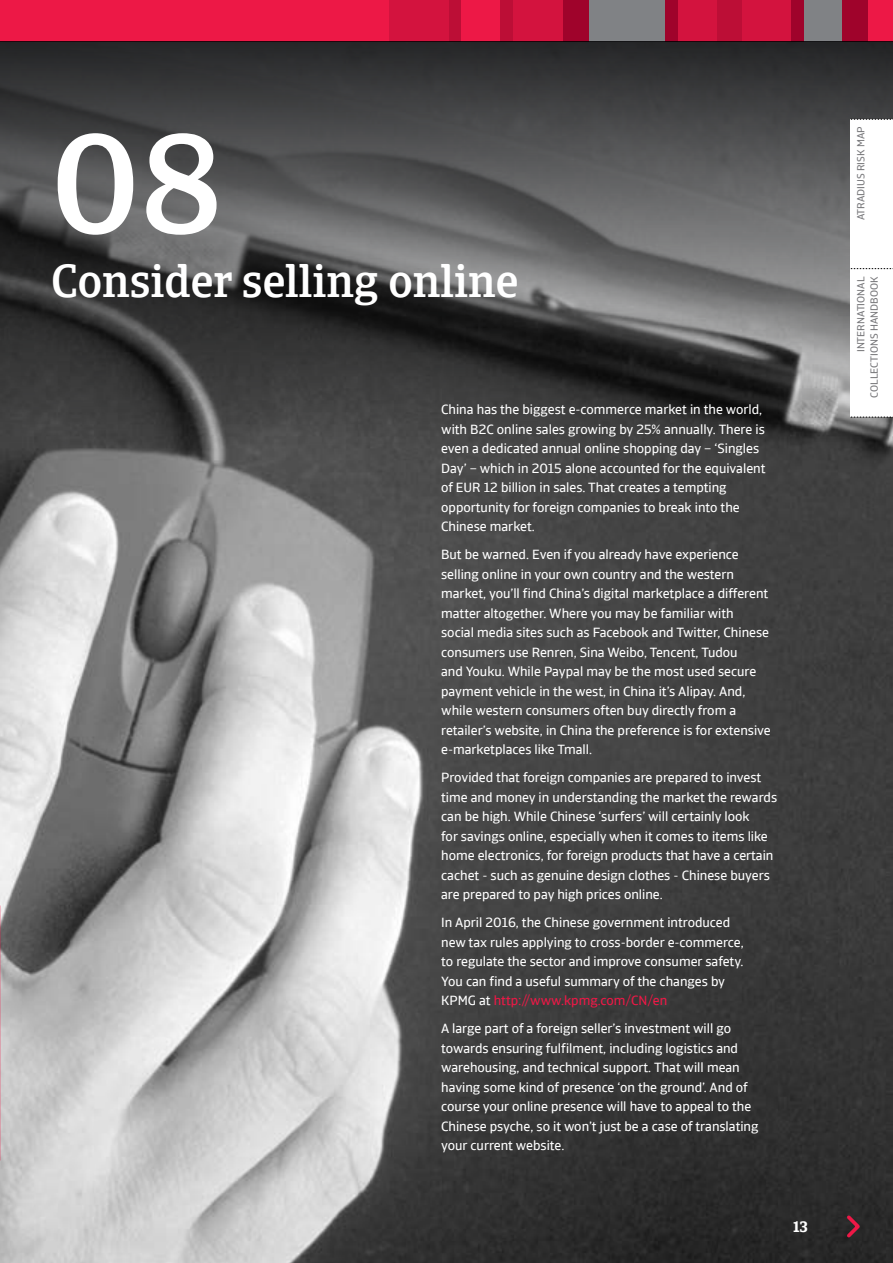
<style>
.page{position:relative;width:893px;height:1263px;background:#fff}
.page>*{position:absolute;margin:0;border:0;box-sizing:border-box;transform-origin:0 0}
.t1{font:500 141px "Catalana";color:#fff}
.t2{font:500 45px "Catalana";color:#fff}
.t3{font:700 15px "Catalana";color:#fff}
.t4{font:13.5px/19.5px "Catalana Sans";color:#fff}
.t5{font:10.5px/13.5px "Catalana Sans";color:#77777a;text-align:right}
.s1{color:#ed1846}
</style>
<div class="page">
<div style="left:0;top:0;width:893px;height:43px;background:#ed1846"></div>
<div style="left:449px;top:0;width:12px;height:43px;background:#bc0e36"></div>
<div style="left:389px;top:0;width:60px;height:43px;background:#d3133e"></div>
<div style="left:512px;top:0;width:51px;height:43px;background:#d3133e"></div>
<div style="left:742px;top:0;width:49px;height:43px;background:#d3133e"></div>
<div style="left:563px;top:0;width:26px;height:43px;background:#9f032b"></div>
<div style="left:716px;top:0;width:26px;height:43px;background:#bc0e36"></div>
<div style="left:842px;top:0;width:25px;height:43px;background:#9f032b"></div>
<div style="left:500px;top:0;width:12px;height:43px;background:#bc0e36"></div>
<div style="left:589px;top:0;width:76px;height:43px;background:#808285"></div>
<div style="left:665px;top:0;width:13px;height:43px;background:#9f032b"></div>
<div style="left:678px;top:0;width:38px;height:43px;background:#d3133e"></div>
<div style="left:804px;top:0;width:38px;height:43px;background:#808285"></div>
<div style="left:791px;top:0;width:13px;height:43px;background:#9f032b"></div>
<img style="left:1px;top:597px;width:892px;height:666px">
<hr style="left:0;top:41px;width:1px;height:1222px;background:#1e1f21">
<svg style="left:0;top:41px;width:893px;height:556px;background:#515152"></svg>
<div style="left:851px;top:119px;width:42px;height:298px;background:#fff"></div>
<svg style="left:851px;top:417px;width:42px;height:1px"></svg>
<svg style="left:851px;top:268px;width:42px;height:1px"></svg>
<svg style="left:851px;top:119px;width:42px;height:1px"></svg>
<svg style="left:844px;top:1212px;width:19px;height:29px"></svg>
<h1 class="t1" style="left:51px;top:99px;width:173px">08</h1>
<h2 class="t2" style="left:51px;top:254px;width:469px">Consider selling online</h2>
<p class="t4" style="left:441px;top:400px;width:326px">China has the biggest e-commerce market in the world, with B2C online sales growing by 25% annually. There is even a dedicated annual online shopping day – ‘Singles Day’ – which in 2015 alone accounted for the equivalent of EUR 12 billion in sales. That creates a tempting opportunity for foreign companies to break into the Chinese market.</p>
<p class="t4" style="left:441px;top:545px;width:331px">But be warned. Even if you already have experience selling online in your own country and the western market, you’ll find China’s digital marketplace a different matter altogether. Where you may be familiar with<br>social media sites such as Facebook and Twitter, Chinese consumers use Renren, Sina Weibo, Tencent, Tudou<br>and Youku. While Paypal may be the most used secure payment vehicle in the west, in China it’s Alipay. And, while western consumers often buy directly from a retailer’s website, in China the preference is for extensive e-marketplaces like Tmall.</p>
<p class="t4" style="left:441px;top:768px;width:337px">Provided that foreign companies are prepared to invest time and money in understanding the market the rewards can be high. While Chinese ‘surfers’ will certainly look<br>for savings online, especially when it comes to items like home electronics, for foreign products that have a certain cachet - such as genuine design clothes - Chinese buyers are prepared to pay high prices online.</p>
<p class="t4" style="left:441px;top:913px;width:304px">In April 2016, the Chinese government introduced new tax rules applying to cross-border e-commerce, to regulate the sector and improve consumer safety.<br>You can find a useful summary of the changes by KPMG at <span class="s1">http://www.kpmg.com/CN/en</span></p>
<p class="t4" style="left:441px;top:1019px;width:319px">A large part of a foreign seller’s investment will go towards ensuring fulfilment, including logistics and warehousing, and technical support. That will mean having some kind of presence ‘on the ground’. And of course your online presence will have to appeal to the Chinese psyche, so it won’t just be a case of translating your current website.</p>
<p class="t3" style="left:793px;top:1217px;width:16px">13</p>
<p class="t5" style="left:854px;top:220px;width:95px;rotate:-90deg">ATRADIUS RISK MAP</p>
<p class="t5" style="left:854px;top:398px;width:122px;rotate:-90deg">INTERNATIONAL<br>COLLECTIONS HANDBOOK</p>
</div>
